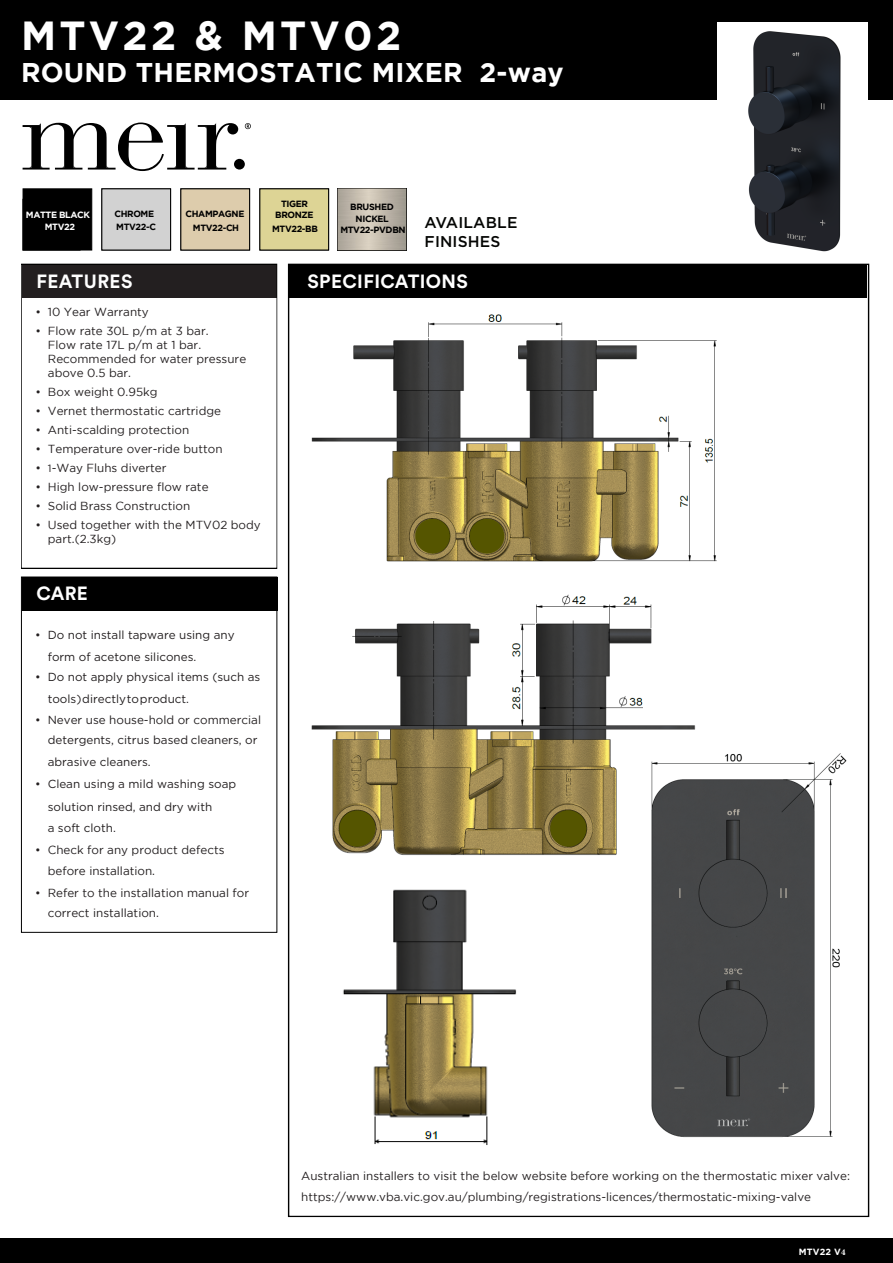
<style>
.page{position:relative;width:893px;height:1263px;background:#fff}
.page>*{position:absolute;margin:0;border:0;box-sizing:border-box;transform-origin:0 0}
.Main_Section_Header{font:700 40.5px "Gotham";letter-spacing:.08em;color:#fff}
.Main_Section_Header-2{font:700 27px "Gotham";letter-spacing:.01em;color:#fff}
.Main_Section_Header-3{font:700 18.9px "Circular Std";letter-spacing:.02em;color:#fff}
.t1{font:500 15.6px/18.8px "Gotham HTF";letter-spacing:.01em;color:#040503}
.t2{font:11.7px/14px "Gotham";color:#231f20}
.t3{font:11.7px/21.9px "Gotham HTF";color:#231f20}
.t4{font:700 9px/10.8px "Gotham";letter-spacing:-.04em;color:#000;text-align:center}
.Main_Section_Header-4{font:700 9px "Gotham";letter-spacing:-.04em;color:#fff}
.Main_and_Sidebar_Bod{font:700 9px "Gotham";letter-spacing:.02em;color:#fff}
.s1{font-family:"Gotham HTF"}
.s2{font-size:10.5px}
.s3{font-family:"Gotham"}
.s4{font-family:"Minion Pro"}
</style>
<div class="page">
<div style="left:0;top:0;width:893px;height:100px;background:#000"></div>
<div style="left:22px;top:264px;width:254px;height:34px;background:#231f20"></div>
<div style="left:288px;top:264px;width:579px;height:34px;background:#000"></div>
<div style="left:0;top:1238px;width:893px;height:25px;background:#000"></div>
<svg style="left:245px;top:123px;width:6px;height:6px"></svg>
<div style="left:234px;top:159px;width:11px;height:11px;background:#000;border-radius:50%"></div>
<svg style="left:23px;top:122px;width:213px;height:49px"></svg>
<div style="left:227px;top:124px;width:11px;height:10px;background:#000;border-radius:50%"></div>
<div style="left:23px;top:188px;width:69px;height:62px;background:#000;border:1px solid #000"></div>
<div style="left:101px;top:188px;width:70px;height:62px;background:#d2d2d2;border:1px solid #000"></div>
<div style="left:180px;top:188px;width:70px;height:62px;background:#ddccac;border:1px solid #000"></div>
<div style="left:259px;top:188px;width:70px;height:62px;background:#ddd495;border:1px solid #000"></div>
<img style="left:311px;top:314px;width:406px;height:248px">
<img style="left:311px;top:594px;width:385px;height:261px">
<img style="left:343px;top:889px;width:174px;height:256px">
<img style="left:718px;top:22px;width:150px;height:230px">
<img style="left:635px;top:740px;width:212px;height:398px">
<img style="left:337px;top:189px;width:69px;height:61px">
<div style="left:22px;top:577px;width:255px;height:33px;background:#000"></div>
<div style="left:21px;top:577px;width:256px;height:356px;border:1px solid #000"></div>
<div style="left:21px;top:264px;width:256px;height:305px;border:1px solid #000"></div>
<p class="Main_Section_Header" style="left:21px;top:13px;width:382px">MTV22 &amp; MTV02</p>
<p class="Main_Section_Header-2" style="left:21px;top:56px;width:544px">ROUND THERMOSTATIC MIXER 2-way</p>
<p class="Main_Section_Header-4" style="left:26px;top:209px;width:66px">MATTE BLACK</p>
<p class="Main_Section_Header-4" style="left:45px;top:222px;width:32px">MTV22</p>
<p class="t4" style="left:275px;top:198px;width:40px">TIGER<br>BRONZE</p>
<p class="t4" style="left:114px;top:206px;width:43px;line-height:13.8px;text-align:left">CHROME<br>MTV22-C</p>
<p class="t4" style="left:186px;top:208px;width:60px">CHAMPAGNE</p>
<p class="t4" style="left:193px;top:222px;width:48px">MTV22-CH</p>
<p class="t4" style="left:272px;top:223px;width:47px">MTV22-BB</p>
<p class="t4" style="left:350px;top:201px;width:45px;line-height:12.1px">BRUSHED<br>NICKEL</p>
<h3 class="t1" style="left:425px;top:213px;width:94px;text-indent:-84px"><sub>M</sub><sub>TV22</sub><sub>-PVDBN</sub> AVAILABLE<br>FINISHES</h3>
<p class="Main_Section_Header-3" style="left:36px;top:269px;width:98px">FEATURES</p>
<p class="t2" style="left:36px;top:304px;width:115px"><span class="s1">•</span> 10 Year Warranty</p>
<p class="t2" style="left:48px;top:323px;width:200px;text-indent:-12px"><span class="s1">•</span> Flow rate 30L p/m at 3 bar.<br>Flow rate 17L p/m at 1 bar.<br>Recommended for water pressure above 0.5 bar.</p>
<p class="t2" style="left:36px;top:384px;width:124px"><span class="s1">•</span> Box weight 0.95kg</p>
<p class="t2" style="left:36px;top:403px;width:187px"><span class="s1">•</span> Vernet thermostatic cartridge</p>
<p class="t2" style="left:36px;top:422px;width:155px"><span class="s1">•</span> Anti-scalding protection</p>
<p class="t2" style="left:36px;top:441px;width:189px"><span class="s1">•</span> Temperature over-ride button</p>
<p class="t2" style="left:36px;top:460px;width:133px"><span class="s1">•</span> <span class="s2">1</span>-Way Fluhs diverter</p>
<p class="t2" style="left:36px;top:479px;width:175px"><span class="s1">•</span> High low-pressure flow rate</p>
<p class="t2" style="left:36px;top:498px;width:156px"><span class="s1">•</span> Solid Brass Construction</p>
<p class="t2" style="left:48px;top:517px;width:214px;text-indent:-12px"><span class="s1">•</span> Used together with the MTV02 body part.(2.3kg)</p>
<h3 class="Main_Section_Header-3" style="left:36px;top:581px;width:53px">CARE</h3>
<p class="t3" style="left:48px;top:624px;width:188px;text-indent:-12px">• Do not install tapware using any form of acetone silicones.</p>
<p class="t3" style="left:48px;top:665px;width:214px;text-indent:-12px">• Do not apply physical items (such as tools) directly to product.</p>
<p class="t2" style="left:35px;top:713px;width:227px"><span class="s1">• Never use</span> house-hold or commercial</p>
<p class="t3" style="left:48px;top:728px;width:211px">detergents, citrus based cleaners, or abrasive cleaners.</p>
<p class="t3" style="left:48px;top:773px;width:190px;line-height:22.5px;text-indent:-12px">• Clean using a mild washing soap solution rinsed, and dr<span class="s3">y</span> with</p>
<p class="t3" style="left:48px;top:817px;width:70px">a soft cloth.</p>
<p class="t2" style="left:48px;top:839px;width:178px;line-height:20.7px;text-indent:-12px"><span class="s1">•</span> Check for any product defects before installation.</p>
<p class="t2" style="left:48px;top:882px;width:203px;line-height:20.7px;text-indent:-12px"><span class="s1">•</span> Refer to the installation manual for correct installation.</p>
<p class="Main_Section_Header-3" style="left:307px;top:269px;width:162px">SPECIFICATIONS</p>
<p class="t2" style="left:301px;top:1166px;width:550px;line-height:20.7px">Australian installers to visit the below website before working on the thermostatic mixer valve: https://www.vba.vic.gov.au/plumbing/registrations-licences/thermostatic-mixing-valve</p>
<p class="Main_and_Sidebar_Bod" style="left:799px;top:1246px;width:48px">MTV22 V<span class="s4">4</span></p>
</div>
